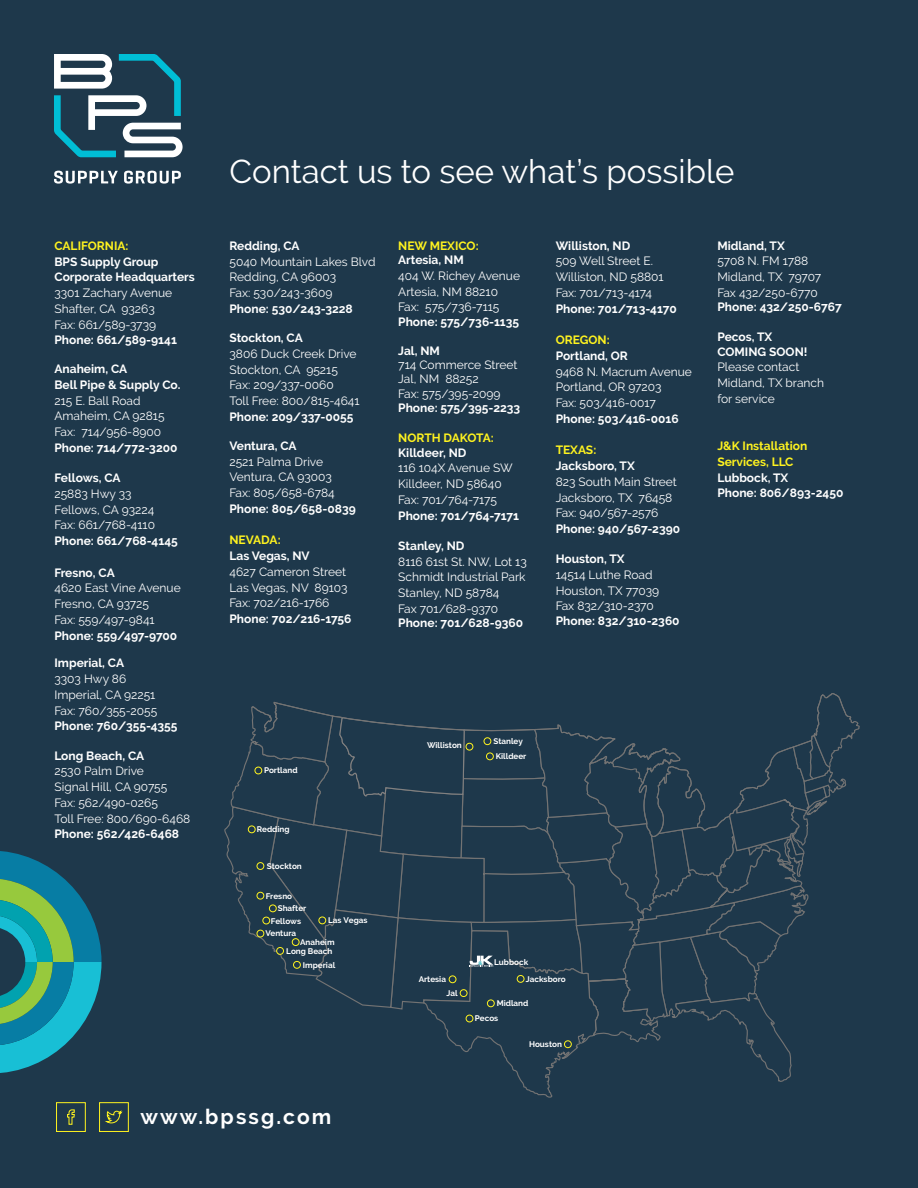
<style>
.page{position:relative;width:918px;height:1188px;background:#1e384b}
.page>*{position:absolute;margin:0;border:0;box-sizing:border-box;transform-origin:0 0}
.t1{font:33px "Raleway";color:#fff}
.t2{font:700 21px "Raleway";letter-spacing:.1em;color:#fff}
.t3{font:12px/15.8px "Raleway";color:#fff}
.t4{font:700 12px/15.8px "Raleway";color:#fff}
.t5{font:700 12px/15.8px "Raleway";color:#fff31f}
.t6{font:700 8.1px "Raleway";color:#fff}
</style>
<div class="page">
<svg style="left:224px;top:693px;width:636px;height:405px"></svg>
<svg style="left:56px;top:1102px;width:30px;height:30px"></svg>
<svg style="left:99px;top:1102px;width:30px;height:30px"></svg>
<svg style="left:54px;top:54px;width:129px;height:103px"></svg>
<svg style="left:54px;top:171px;width:64px;height:13px"></svg>
<svg style="left:124px;top:171px;width:57px;height:13px"></svg>
<svg style="left:0;top:851px;width:102px;height:222px"></svg>
<p class="t5" style="left:54px;top:238px;width:75px">CALIFORNIA:</p>
<p class="t4" style="left:54px;top:254px;width:142px">BPS Supply Group<br>Corporate Headquarters</p>
<p class="t3" style="left:54px;top:285px;width:119px">3301 Zachary Avenue<br>Shafter, CA 93263<br>Fax: 661/589-3739</p>
<p class="t4" style="left:54px;top:332px;width:124px">Phone: 661/589-9141</p>
<p class="t4" style="left:54px;top:361px;width:128px">Anaheim, CA<br>Bell Pipe &amp; Supply Co.</p>
<p class="t3" style="left:54px;top:393px;width:112px">215 E. Ball Road<br>Amaheim, CA 92815<br>Fax: 714/956-8900</p>
<p class="t4" style="left:54px;top:440px;width:125px">Phone: 714/772-3200</p>
<p class="t4" style="left:54px;top:470px;width:68px">Fellows, CA</p>
<p class="t3" style="left:54px;top:486px;width:102px">25883 Hwy 33<br>Fellows, CA 93224<br>Fax: 661/768-4110</p>
<p class="t4" style="left:54px;top:533px;width:125px">Phone: 661/768-4145</p>
<p class="t4" style="left:54px;top:565px;width:62px">Fresno, CA</p>
<p class="t3" style="left:54px;top:580px;width:128px">4620 East Vine Avenue<br>Fresno, CA 93725<br>Fax: 559/497-9841</p>
<p class="t4" style="left:54px;top:628px;width:124px">Phone: 559/497-9700</p>
<p class="t4" style="left:54px;top:655px;width:71px">Imperial, CA</p>
<p class="t3" style="left:54px;top:671px;width:104px">3303 Hwy 86<br>Imperial, CA 92251<br>Fax: 760/355-2055</p>
<p class="t4" style="left:54px;top:718px;width:125px">Phone: 760/355-4355</p>
<p class="t4" style="left:54px;top:748px;width:91px">Long Beach, CA</p>
<p class="t3" style="left:54px;top:763px;width:137px">2530 Palm Drive<br>Signal Hill, CA 90755<br>Fax: 562/490-0265<br>Toll Free: 800/690-6468</p>
<p class="t4" style="left:54px;top:826px;width:126px">Phone: 562/426-6468</p>
<h1 class="t1" style="left:230px;top:152px;width:506px">Contact us to see what’s possible</h1>
<p class="t4" style="left:230px;top:238px;width:72px">Redding, CA</p>
<p class="t3" style="left:230px;top:253px;width:148px">5040 Mountain Lakes Blvd<br>Redding, CA 96003<br>Fax: 530/243-3609</p>
<p class="t4" style="left:230px;top:301px;width:125px">Phone: 530/243-3228</p>
<p class="t4" style="left:230px;top:330px;width:75px">Stockton, CA</p>
<p class="t3" style="left:230px;top:346px;width:132px">3806 Duck Creek Drive<br>Stockton, CA 95215<br>Fax: 209/337-0060<br>Toll Free: 800/815-4641</p>
<p class="t4" style="left:230px;top:409px;width:125px">Phone: 209/337-0055</p>
<p class="t4" style="left:230px;top:438px;width:69px">Ventura, CA</p>
<p class="t3" style="left:230px;top:454px;width:107px">2521 Palma Drive<br>Ventura, CA 93003<br>Fax: 805/658-6784</p>
<p class="t4" style="left:230px;top:501px;width:128px">Phone: 805/658-0839</p>
<p class="t5" style="left:230px;top:532px;width:53px">NEVADA:</p>
<p class="t4" style="left:230px;top:548px;width:82px">Las Vegas, NV</p>
<p class="t3" style="left:230px;top:564px;width:120px">4627 Cameron Street<br>Las Vegas, NV 89103<br>Fax: 702/216-1766</p>
<p class="t4" style="left:230px;top:611px;width:123px">Phone: 702/216-1756</p>
<p class="t5" style="left:398px;top:238px;width:82px">NEW MEXICO:</p>
<p class="t4" style="left:398px;top:252px;width:67px">Artesia, NM</p>
<p class="t3" style="left:398px;top:268px;width:123px">404 W. Richey Avenue<br>Artesia, NM 88210<br>Fax: 575/736-7115</p>
<p class="t4" style="left:398px;top:314px;width:122px">Phone: 575/736-1135</p>
<p class="t4" style="left:398px;top:343px;width:43px">Jal, NM</p>
<p class="t3" style="left:398px;top:357px;width:121px;line-height:14.4px">714 Commerce Street<br>Jal, NM 88252<br>Fax: 575/395-2099</p>
<p class="t4" style="left:398px;top:400px;width:124px">Phone: 575/395-2233</p>
<p class="t5" style="left:398px;top:430px;width:97px">NORTH DAKOTA:</p>
<p class="t4" style="left:398px;top:445px;width:70px">Killdeer, ND</p>
<p class="t3" style="left:398px;top:460px;width:116px">116 104X Avenue SW<br>Killdeer, ND 58640<br>Fax: 701/764-7175</p>
<p class="t4" style="left:398px;top:508px;width:122px">Phone: 701/764-7171</p>
<p class="t4" style="left:398px;top:538px;width:68px">Stanley, ND</p>
<p class="t3" style="left:398px;top:553px;width:130px">8116 61st St. NW, Lot 13<br>Schmidt Industrial Park<br>Stanley, ND 58784<br>Fax 701/628-9370</p>
<p class="t4" style="left:398px;top:615px;width:127px">Phone: 701/628-9360</p>
<p class="t4" style="left:556px;top:238px;width:76px">Williston, ND</p>
<p class="t3" style="left:556px;top:253px;width:110px">509 Well Street E.<br>Williston, ND 58801<br>Fax: 701/713-4174</p>
<p class="t4" style="left:556px;top:301px;width:123px">Phone: 701/713-4170</p>
<p class="t5" style="left:556px;top:332px;width:55px">OREGON:</p>
<p class="t4" style="left:556px;top:348px;width:74px">Portland, OR</p>
<p class="t3" style="left:556px;top:363px;width:138px">9468 N. Macrum Avenue<br>Portland, OR 97203<br>Fax: 503/416-0017</p>
<p class="t4" style="left:556px;top:411px;width:125px">Phone: 503/416-0016</p>
<p class="t5" style="left:556px;top:442px;width:42px">TEXAS:</p>
<p class="t4" style="left:556px;top:458px;width:81px">Jacksboro, TX</p>
<p class="t3" style="left:556px;top:474px;width:123px">823 South Main Street<br>Jacksboro, TX 76458<br>Fax: 940/567-2576</p>
<p class="t4" style="left:556px;top:521px;width:126px">Phone: 940/567-2390</p>
<p class="t4" style="left:556px;top:551px;width:70px">Houston, TX</p>
<p class="t3" style="left:556px;top:567px;width:105px">14514 Luthe Road<br>Houston, TX 77039<br>Fax 832/310-2370</p>
<p class="t4" style="left:556px;top:613px;width:125px">Phone: 832/310-2360</p>
<p class="t4" style="left:717px;top:238px;width:69px">Midland, TX</p>
<p class="t3" style="left:717px;top:253px;width:105px">5708 N. FM 1788<br>Midland, TX 79707<br>Fax 432/250-6770</p>
<p class="t4" style="left:717px;top:299px;width:126px">Phone: 432/250-6767</p>
<p class="t4" style="left:717px;top:330px;width:92px;line-height:14.4px">Pecos, TX<br>COMING SOON!</p>
<p class="t3" style="left:717px;top:359px;width:108px">Please contact<br>Midland, TX branch for service</p>
<p class="t5" style="left:717px;top:438px;width:91px">J&amp;K Installation<br>Services, LLC</p>
<p class="t4" style="left:717px;top:470px;width:128px">Lubbock, TX<br>Phone: 806/893-2450</p>
<p class="t6" style="left:264px;top:766px;width:35px">Portland</p>
<p class="t6" style="left:257px;top:825px;width:34px">Redding</p>
<p class="t6" style="left:267px;top:861px;width:37px">Stockton</p>
<p class="t6" style="left:266px;top:891px;width:28px">Fresno</p>
<p class="t6" style="left:278px;top:904px;width:30px">Shafter</p>
<p class="t6" style="left:271px;top:916px;width:32px">Fellows</p>
<p class="t6" style="left:328px;top:916px;width:41px">Las Vegas</p>
<p class="t6" style="left:266px;top:929px;width:32px">Ventura</p>
<p class="t6" style="left:300px;top:938px;width:36px">Anaheim</p>
<p class="t6" style="left:286px;top:946px;width:48px">Long Beach</p>
<p class="t6" style="left:303px;top:960px;width:34px">Imperial</p>
<p class="t6" style="left:427px;top:741px;width:36px">Williston</p>
<p class="t6" style="left:493px;top:736px;width:31px">Stanley</p>
<p class="t6" style="left:496px;top:752px;width:32px">Killdeer</p>
<p class="t6" style="left:419px;top:974px;width:29px">Artesia</p>
<p class="t6" style="left:447px;top:989px;width:13px">Jal</p>
<p class="t6" style="left:494px;top:958px;width:36px">Lubbock</p>
<p class="t6" style="left:526px;top:974px;width:41px">Jacksboro</p>
<p class="t6" style="left:497px;top:999px;width:33px">Midland</p>
<p class="t6" style="left:475px;top:1014px;width:25px">Pecos</p>
<p class="t6" style="left:529px;top:1040px;width:34px">Houston</p>
<h2 class="t2" style="left:140px;top:1104px;width:192px">www.bpssg.com</h2>
</div>
